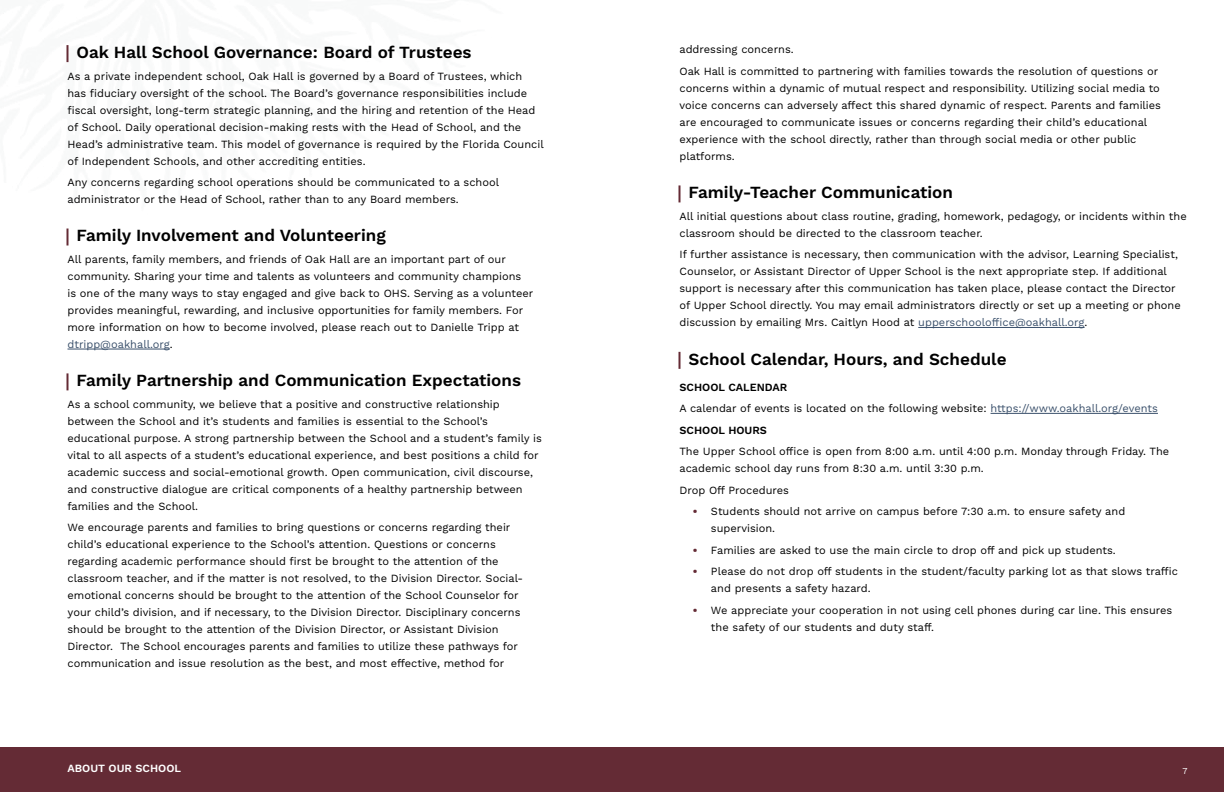
<style>
.page{position:relative;width:1224px;height:792px;background:#fff}
.page>*{position:absolute;margin:0;border:0;box-sizing:border-box;transform-origin:0 0}
.t1{font:600 17px "Work Sans";color:#000}
.t2{font:11px/17px "Work Sans";color:#000}
.t3{font:600 11px "Work Sans";color:#fff}
.t4{font:600 11px "Work Sans";color:#000}
.t5{font:9px "Work Sans";color:#fff}
.s1{color:#3a506b}
.s2{font-weight:600}
.s3{font-weight:700;color:#642b35}
</style>
<div class="page">
<div style="left:0;top:747px;width:1224px;height:45px;background:#642b35"></div>
<svg style="left:66px;top:45px;width:2px;height:17px"></svg>
<svg style="left:66px;top:229px;width:2px;height:17px"></svg>
<hr style="left:68px;top:349px;width:102px;height:1px;background:#3a506b">
<svg style="left:66px;top:373px;width:2px;height:17px"></svg>
<svg style="left:678px;top:185px;width:2px;height:17px"></svg>
<hr style="left:918px;top:327px;width:167px;height:1px;background:#3a506b">
<svg style="left:678px;top:352px;width:2px;height:17px"></svg>
<hr style="left:991px;top:413px;width:167px;height:1px;background:#3a506b">
<h1 class="t1" style="left:76px;top:42px;width:397px">Oak Hall School Governance: Board of Trustees</h1>
<p class="t2" style="left:68px;top:68px;width:478px">As a private independent school, Oak Hall is governed by a Board of Trustees, which has fiduciary oversight of the school. The Board’s governance responsibilities include fiscal oversight, long-term strategic planning, and the hiring and retention of the Head of School. Daily operational decision-making rests with the Head of School, and the Head’s administrative team. This model of governance is required by the Florida Council of Independent Schools, and other accrediting entities.</p>
<p class="t2" style="left:68px;top:174px;width:433px">Any concerns regarding school operations should be communicated to a school administrator or the Head of School, rather than to any Board members.</p>
<h1 class="t1" style="left:76px;top:226px;width:311px">Family Involvement and Volunteering</h1>
<p class="t2" style="left:68px;top:251px;width:467px">All parents, family members, and friends of Oak Hall are an important part of our community. Sharing your time and talents as volunteers and community champions<br>is one of the many ways to stay engaged and give back to OHS. Serving as a volunteer provides meaningful, rewarding, and inclusive opportunities for family members. For more information on how to become involved, please reach out to Danielle Tripp at <span class="s1">dtripp@oakhall.org</span>.</p>
<h1 class="t1" style="left:76px;top:371px;width:446px">Family Partnership and Communication Expectations</h1>
<p class="t2" style="left:68px;top:396px;width:476px">As a school community, we believe that a positive and constructive relationship between the School and it’s students and families is essential to the School’s educational purpose. A strong partnership between the School and a student’s family is vital to all aspects of a student’s educational experience, and best positions a child for academic success and social-emotional growth. Open communication, civil discourse, and constructive dialogue are critical components of a healthy partnership between families and the School.</p>
<p class="t2" style="left:68px;top:520px;width:457px">We encourage parents and families to bring questions or concerns regarding their child’s educational experience to the School’s attention. Questions or concerns regarding academic performance should first be brought to the attention of the classroom teacher, and if the matter is not resolved, to the Division Director. Social&shy;emotional concerns should be brought to the attention of the School Counselor for your child’s division, and if necessary, to the Division Director. Disciplinary concerns should be brought to the attention of the Division Director, or Assistant Division Director. The School encourages parents and families to utilize these pathways for communication and issue resolution as the best, and most effective, method for</p>
<p class="t2" style="left:680px;top:39px;width:480px;line-height:21.5px">addressing concerns.<br>Oak Hall is committed to partnering with families towards the resolution of questions or</p>
<p class="t2" style="left:680px;top:80px;width:483px">concerns within a dynamic of mutual respect and responsibility. Utilizing social media to voice concerns can adversely affect this shared dynamic of respect. Parents and families are encouraged to communicate issues or concerns regarding their child’s educational experience with the school directly, rather than through social media or other public platforms.</p>
<h1 class="t1" style="left:688px;top:183px;width:266px">Family-Teacher Communication</h1>
<p class="t2" style="left:680px;top:208px;width:509px">All initial questions about class routine, grading, homework, pedagogy, or incidents within the classroom should be directed to the classroom teacher.</p>
<p class="t2" style="left:680px;top:247px;width:503px">If further assistance is necessary, then communication with the advisor, Learning Specialist, Counselor, or Assistant Director of Upper School is the next appropriate step. If additional support is necessary after this communication has taken place, please contact the Director of Upper School directly. You may email administrators directly or set up a meeting or phone discussion by emailing Mrs. Caitlyn Hood at <span class="s1">upperschooloffice@oakhall.org</span>.</p>
<h1 class="t1" style="left:689px;top:349px;width:320px">School Calendar, Hours, and Schedule</h1>
<p class="t4" style="left:680px;top:381px;width:32px">SCHOOL</p>
<p class="t2" style="left:680px;top:377px;width:480px;line-height:21.5px;text-indent:49px"><span class="s2">CALENDAR<br></span>A calendar of events is located on the following website: <span class="s1">https://www.oakhall.org/events<br></span><span class="s2">SCHOOL</span></p>
<p class="t4" style="left:728px;top:424px;width:40px">HOURS</p>
<p class="t2" style="left:680px;top:444px;width:491px">The Upper School office is open from 8:00 a.m. until 4:00 p.m. Monday through Friday. The academic school day runs from 8:30 a.m. until 3:30 p.m.</p>
<p class="t2" style="left:680px;top:482px;width:111px">Drop Off Procedures</p>
<p class="t2" style="left:711px;top:504px;width:416px;text-indent:-18px"><span class="s3">•</span> Students should not arrive on campus before 7:30 a.m. to ensure safety and supervision.</p>
<p class="t2" style="left:693px;top:542px;width:425px"><span class="s3">•</span> Families are asked to use the main circle to drop off and pick up students.</p>
<p class="t2" style="left:711px;top:564px;width:468px;text-indent:-18px"><span class="s3">•</span> Please do not drop off students in the student/faculty parking lot as that slows traffic and presents a safety hazard.</p>
<p class="t2" style="left:711px;top:602px;width:463px;text-indent:-18px"><span class="s3">•</span> We appreciate your cooperation in not using cell phones during car line. This ensures the safety of our students and duty staff.</p>
<p class="t3" style="left:68px;top:762px;width:115px">About Ou r School</p>
<p class="t5" style="left:1183px;top:765px;width:7px">7</p>
</div>
